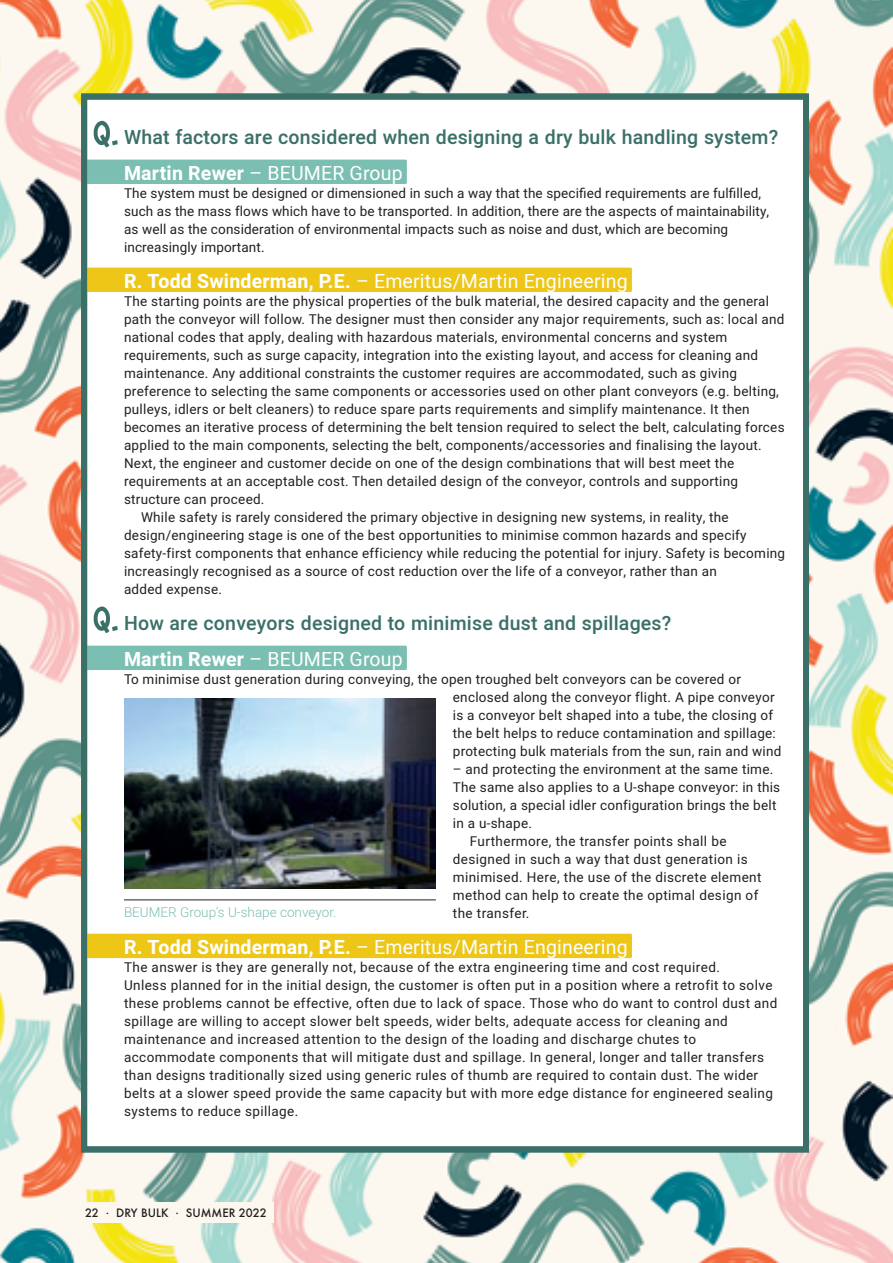
<style>
.page{position:relative;width:893px;height:1263px;background:#fff}
.page>*{position:absolute;margin:0;border:0;box-sizing:border-box;transform-origin:0 0}
.t1{font:500 19.5px/36px "Heebo";letter-spacing:.01em;color:#3b7068}
.t2{font:19.5px "Heebo";letter-spacing:.01em;color:#fff}
.t3{font:13.5px/18px "Heebo";letter-spacing:.02em;color:#231f20}
.t4{font:300 13.5px "Heebo";color:#7bbfb2}
.t5{font:500 11.25px "Futura";color:#231f20}
.s1{font-weight:700;color:#fff}
.s2{font-weight:400;color:#fff}
.s3{font-weight:700}
</style>
<div class="page">
<img style="left:0;top:0;width:893px;height:1263px">
<div style="left:79px;top:1202px;width:195px;height:20px;background:#fcf8f0"></div>
<div style="left:81px;top:94px;width:728px;height:1058px;background:#fff"></div>
<div style="left:86px;top:160px;width:321px;height:24px;background:#7bbfb2;border-radius:2px"></div>
<div style="left:86px;top:268px;width:546px;height:24px;background:#edc618;border-radius:2px"></div>
<div style="left:86px;top:646px;width:321px;height:24px;background:#7bbfb2;border-radius:2px"></div>
<div style="left:86px;top:934px;width:546px;height:24px;background:#edc618;border-radius:2px"></div>
<svg style="left:94px;top:606px;width:24px;height:27px"></svg>
<svg style="left:94px;top:121px;width:24px;height:27px"></svg>
<img style="left:124px;top:699px;width:312px;height:190px">
<hr style="left:124px;top:900px;width:312px;height:1px;background:#231f20">
<div style="left:81px;top:94px;width:728px;height:1058px;border:6px solid #3b7068"></div>
<h1 class="t1" style="left:124px;top:119px;width:656px">What factors are considered when designing a dry bulk handling system?<br><span class="s1">Martin Rewer</span> <span class="s2">– BEUMER Group</span></h1>
<p class="t3" style="left:124px;top:184px;width:647px">The system must be designed or dimensioned in such a way that the specified requirements are fulfilled, such as the mass flows which have to be transported. In addition, there are the aspects of maintainability, as well as the consideration of environmental impacts such as noise and dust, which are becoming increasingly important.</p>
<h1 class="t2" style="left:124px;top:268px;width:505px"><span class="s3">R. Todd Swinderman, P.E.</span> – Emeritus/Martin Engineering</h1>
<p class="t3" style="left:124px;top:292px;width:647px">The starting points are the physical properties of the bulk material, the desired capacity and the general</p>
<p class="t3" style="left:124px;top:310px;width:662px">path the conveyor will follow. The designer must then consider any major requirements, such as: local and</p>
<p class="t3" style="left:124px;top:328px;width:605px">national codes that apply, dealing with hazardous materials, environmental concerns and system</p>
<p class="t3" style="left:124px;top:346px;width:636px">requirements, such as surge capacity, integration into the existing layout, and access for cleaning and</p>
<p class="t3" style="left:124px;top:364px;width:614px">maintenance. Any additional constraints the customer requires are accommodated, such as giving</p>
<p class="t3" style="left:124px;top:382px;width:656px">preference to selecting the same components or accessories used on other plant conveyors (e.g. belting,</p>
<p class="t3" style="left:124px;top:400px;width:627px">pulleys, idlers or belt cleaners) to reduce spare parts requirements and simplify maintenance. It then</p>
<p class="t3" style="left:124px;top:418px;width:662px">becomes an iterative process of determining the belt tension required to select the belt, calculating forces</p>
<p class="t3" style="left:124px;top:436px;width:639px">applied to the main components, selecting the belt, components/accessories and finalising the layout.</p>
<p class="t3" style="left:124px;top:454px;width:612px">Next, the engineer and customer decide on one of the design combinations that will best meet the</p>
<p class="t3" style="left:124px;top:472px;width:616px">requirements at an acceptable cost. Then detailed design of the conveyor, controls and supporting</p>
<p class="t3" style="left:124px;top:490px;width:142px">structure can proceed.</p>
<p class="t3" style="left:141px;top:508px;width:589px">While safety is rarely considered the primary objective in designing new systems, in reality, the</p>
<p class="t3" style="left:124px;top:526px;width:624px">design/engineering stage is one of the best opportunities to minimise common hazards and specify</p>
<p class="t3" style="left:124px;top:544px;width:663px">safety-first components that enhance efficiency while reducing the potential for injury. Safety is becoming</p>
<p class="t3" style="left:124px;top:562px;width:594px">increasingly recognised as a source of cost reduction over the life of a conveyor, rather than an</p>
<p class="t3" style="left:124px;top:580px;width:99px">added expense.</p>
<h1 class="t1" style="left:124px;top:605px;width:549px">How are conveyors designed to minimise dust and spillages?<br><span class="s1">Martin Rewer</span> <span class="s2">– BEUMER Group</span></h1>
<p class="t3" style="left:453px;top:670px;width:330px;text-indent:-329px">To minimise dust generation during conveying, the open troughed belt conveyors can be covered or enclosed along the conveyor flight. A pipe conveyor is a conveyor belt shaped into a tube, the closing of the belt helps to reduce contamination and spillage: protecting bulk materials from the sun, rain and wind</p>
<p class="t3" style="left:453px;top:760px;width:322px">– and protecting the environment at the same time.</p>
<p class="t3" style="left:453px;top:778px;width:329px">The same also applies to a U-shape conveyor: in this</p>
<p class="t3" style="left:453px;top:796px;width:325px">solution, a special idler configuration brings the belt</p>
<p class="t3" style="left:453px;top:814px;width:81px">in a u-shape.</p>
<p class="t3" style="left:470px;top:832px;width:258px">Furthermore, the transfer points shall be</p>
<p class="t3" style="left:453px;top:850px;width:296px">designed in such a way that dust generation is</p>
<p class="t3" style="left:453px;top:868px;width:310px">minimised. Here, the use of the discrete element</p>
<p class="t3" style="left:453px;top:886px;width:307px">method can help to create the optimal design of</p>
<p class="t3" style="left:453px;top:904px;width:78px">the transfer.</p>
<h1 class="t2" style="left:124px;top:934px;width:505px"><span class="s3">R. Todd Swinderman, P.E.</span> – Emeritus/Martin Engineering</h1>
<p class="t3" style="left:124px;top:958px;width:655px">The answer is they are generally not, because of the extra engineering time and cost required.<br>Unless planned for in the initial design, the customer is often put in a position where a retrofit to solve these problems cannot be effective, often due to lack of space. Those who do want to control dust and spillage are willing to accept slower belt speeds, wider belts, adequate access for cleaning and maintenance and increased attention to the design of the loading and discharge chutes to accommodate components that will mitigate dust and spillage. In general, longer and taller transfers than designs traditionally sized using generic rules of thumb are required to contain dust. The wider belts at a slower speed provide the same capacity but with more edge distance for engineered sealing systems to reduce spillage.</p>
<p class="t4" style="left:124px;top:903px;width:214px">BEUMER Group's U-shape conveyor.</p>
<p class="t5" style="left:85px;top:1205px;width:183px">22 . DRY BULK . SUMMER 2022</p>
</div>
